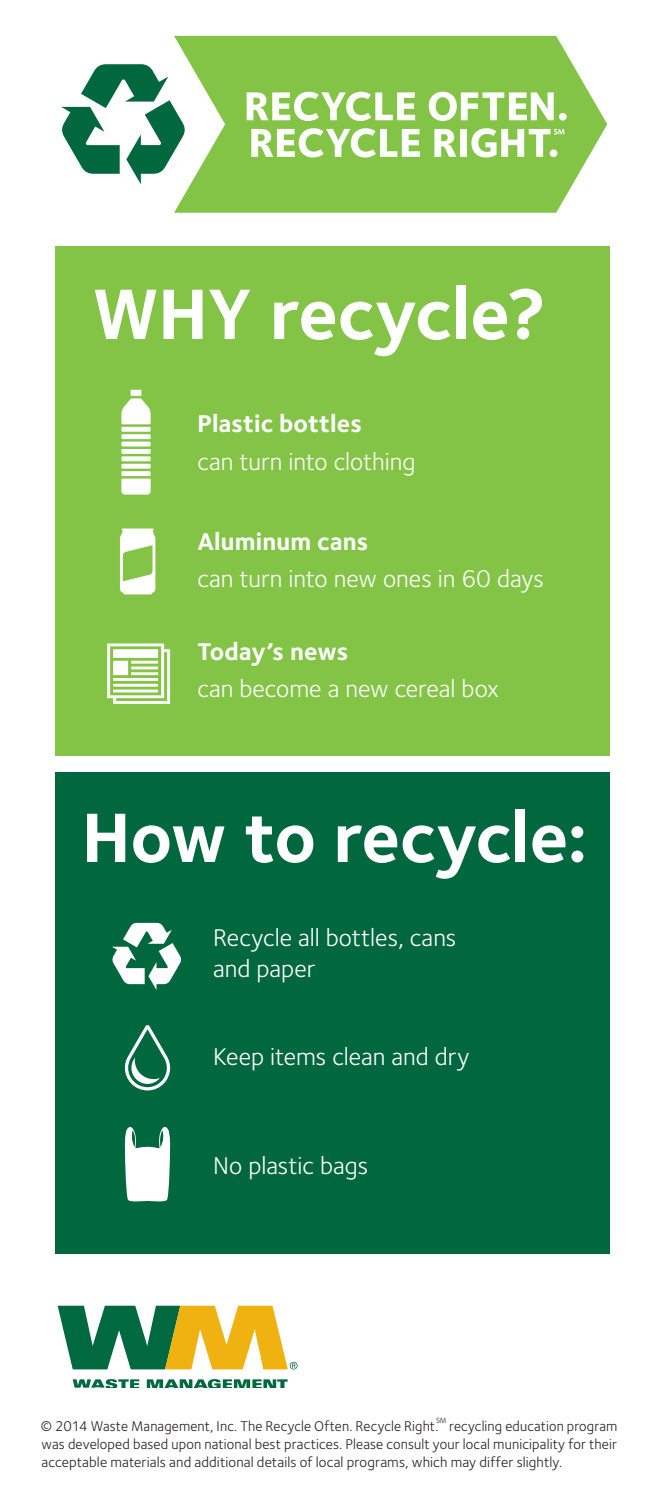
<style>
.page{position:relative;width:659px;height:1499px;background:#fff}
.page>*{position:absolute;margin:0;border:0;box-sizing:border-box;transform-origin:0 0}
.t1{font:700 73.8px "Foundry Sterling";letter-spacing:-.01em;color:#fff}
.t2{font:700 72.23px "Foundry Sterling";letter-spacing:-.005em;color:#fff}
.t3{font:24.97px/30.6px "Foundry Sterling";color:#fff}
.t4{font:700 24.97px "Foundry Sterling";letter-spacing:.005em;color:#fff}
.t5{font:14.62px/18px "Foundry Sterling";letter-spacing:.01em;color:#231f20;text-align:justify}
.t6{font:7.88px "Foundry Sterling";color:#231f20}
</style>
<div class="page">
<svg style="left:61px;top:64px;width:113px;height:120px"></svg>
<svg style="left:174px;top:36px;width:432px;height:177px;background:#94cc62"></svg>
<svg style="left:246px;top:92px;width:169px;height:29px"></svg>
<svg style="left:428px;top:92px;width:125px;height:29px"></svg>
<div style="left:558px;top:113px;width:8px;height:8px;background:#fff;border-radius:50%"></div>
<svg style="left:434px;top:129px;width:22px;height:28px"></svg>
<div style="left:459px;top:129px;width:7px;height:28px;background:#fff"></div>
<svg style="left:251px;top:128px;width:168px;height:29px"></svg>
<svg style="left:471px;top:128px;width:93px;height:29px"></svg>
<svg style="left:73px;top:1379px;width:66px;height:8px"></svg>
<svg style="left:147px;top:1379px;width:140px;height:8px"></svg>
<svg style="left:58px;top:1305px;width:239px;height:64px"></svg>
<div style="left:55px;top:246px;width:554px;height:509px;background:#83c447"></div>
<div style="left:55px;top:771px;width:554px;height:482px;background:#00673e"></div>
<svg style="left:107px;top:643px;width:63px;height:61px"></svg>
<svg style="left:125px;top:1025px;width:45px;height:65px"></svg>
<svg style="left:124px;top:1126px;width:46px;height:76px"></svg>
<svg style="left:121px;top:390px;width:29px;height:104px"></svg>
<svg style="left:120px;top:528px;width:35px;height:66px"></svg>
<svg style="left:112px;top:923px;width:69px;height:67px"></svg>
<h1 class="t1" style="left:92px;top:270px;width:455px">WHY recycle?</h1>
<h3 class="t4" style="left:197px;top:408px;width:166px">Plastic bottles</h3>
<h3 class="t3" style="left:197px;top:446px;width:219px">can turn into clothing</h3>
<h3 class="t4" style="left:197px;top:526px;width:172px">Aluminum cans</h3>
<h3 class="t3" style="left:197px;top:564px;width:348px">can turn into new ones in 60 days</h3>
<h3 class="t4" style="left:197px;top:636px;width:152px">Today’s news</h3>
<h3 class="t3" style="left:197px;top:674px;width:303px">can become a new cereal box</h3>
<h2 class="t2" style="left:82px;top:794px;width:507px">How to recycle:</h2>
<h3 class="t3" style="left:213px;top:922px;width:244px">Recycle all bottles, cans and paper</h3>
<h3 class="t3" style="left:213px;top:1041px;width:258px">Keep items clean and dry</h3>
<h3 class="t3" style="left:213px;top:1151px;width:156px">No plastic bags</h3>
<p class="t5" style="left:41px;top:1417px;width:398px">© 2014 Waste Management, Inc. The Recycle Often. Recycle Right.</p>
<p class="t6" style="left:435px;top:1416px;width:12px">SM</p>
<p class="t5" style="left:41px;top:1417px;width:577px;text-indent:407px">recycling education program was developed based upon national best practices. Please consult your local municipality for their acceptable materials and additional details of local programs, which may differ slightly.</p>
</div>
